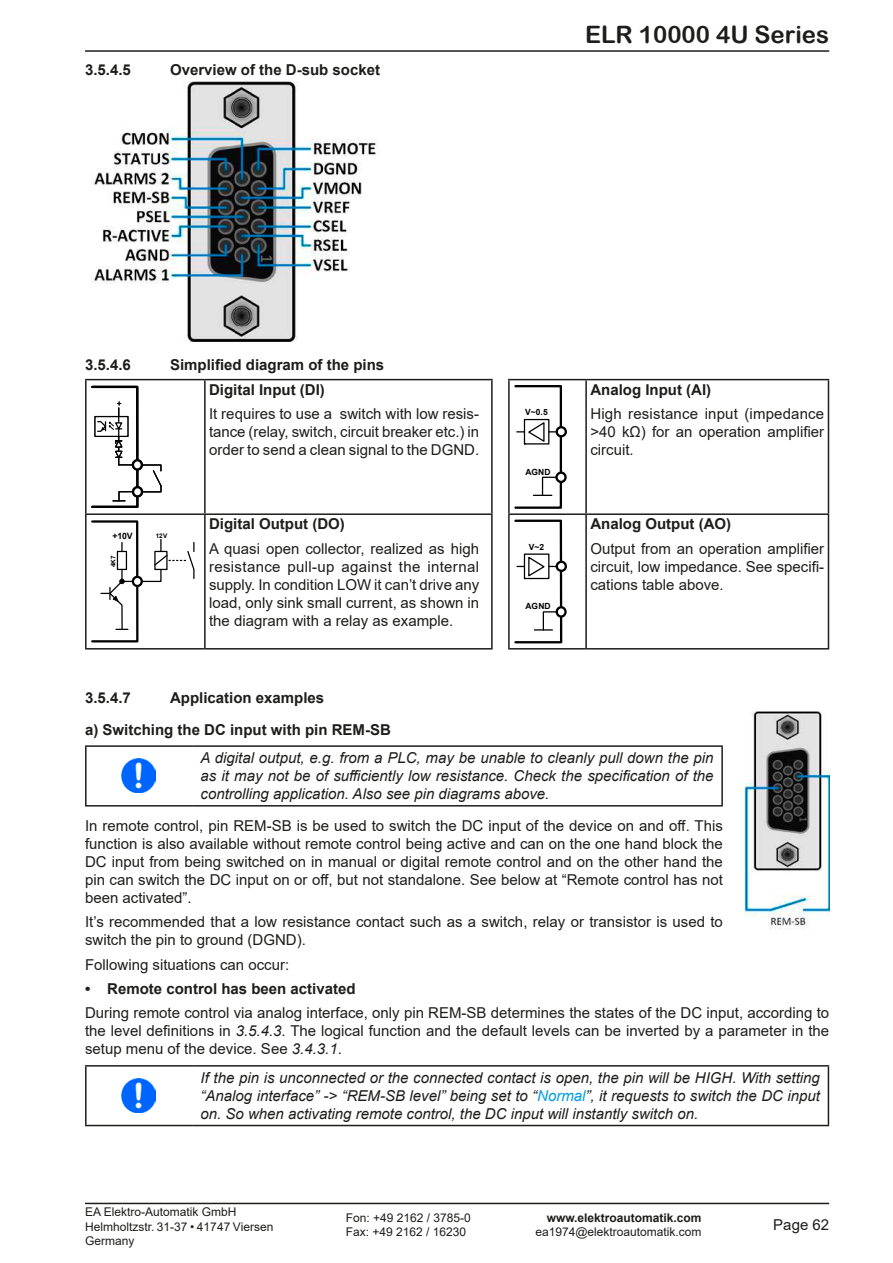
<style>
.page{position:relative;width:893px;height:1263px;background:#fff}
.page>*{position:absolute;margin:0;border:0;box-sizing:border-box;transform-origin:0 0}
.t1{font:24px "Arial Rounded MT Bold";color:#1d1d1b}
.t2{font:15px/18px "Arial";color:#1d1d1b;text-align:justify}
.t3{font:italic 15px/18px "Arial";color:#1d1d1b;text-align:justify}
.t4{font:700 15px/32.2px "Arial";color:#1d1d1b}
.t5{font:12px/14.4px "Arial";color:#1d1d1b}
.t6{font:700 12px "Arial";color:#1d1d1b}
.t7{font:700 8.7px "Arial";color:#000}
.t8{font:700 8.7px "Calibri";color:#000}
.t9{font:700 8.55px "Arial";letter-spacing:-.01em;color:#000}
.t10{font:700 6.3px "Arial";letter-spacing:-.015em;color:#000}
.s1{font-style:italic}
.s2{color:#009fe3}
</style>
<div class="page">
<hr style="left:85px;top:1203px;width:744px;height:1px;background:#1d1d1b">
<hr style="left:85px;top:50px;width:744px;height:2px;background:#1d1d1b">
<img style="left:91px;top:82px;width:286px;height:260px">
<hr style="left:85px;top:379px;width:120px;height:1px;background:#1d1d1b">
<hr style="left:85px;top:380px;width:2px;height:133px;background:#1d1d1b">
<hr style="left:205px;top:379px;width:288px;height:1px;background:#1d1d1b">
<hr style="left:204px;top:380px;width:2px;height:133px;background:#1d1d1b">
<hr style="left:491px;top:380px;width:2px;height:133px;background:#1d1d1b">
<hr style="left:508px;top:379px;width:78px;height:1px;background:#1d1d1b">
<hr style="left:508px;top:380px;width:2px;height:133px;background:#1d1d1b">
<hr style="left:586px;top:379px;width:243px;height:1px;background:#1d1d1b">
<hr style="left:585px;top:380px;width:2px;height:133px;background:#1d1d1b">
<hr style="left:828px;top:380px;width:1px;height:133px;background:#1d1d1b">
<hr style="left:85px;top:513px;width:120px;height:2px;background:#1d1d1b">
<hr style="left:85px;top:515px;width:2px;height:133px;background:#1d1d1b">
<hr style="left:205px;top:513px;width:288px;height:2px;background:#1d1d1b">
<hr style="left:204px;top:515px;width:2px;height:133px;background:#1d1d1b">
<hr style="left:491px;top:515px;width:2px;height:133px;background:#1d1d1b">
<hr style="left:508px;top:513px;width:78px;height:2px;background:#1d1d1b">
<hr style="left:508px;top:515px;width:2px;height:133px;background:#1d1d1b">
<hr style="left:586px;top:513px;width:243px;height:2px;background:#1d1d1b">
<hr style="left:585px;top:515px;width:2px;height:133px;background:#1d1d1b">
<hr style="left:828px;top:515px;width:1px;height:133px;background:#1d1d1b">
<hr style="left:85px;top:648px;width:120px;height:1px;background:#1d1d1b">
<hr style="left:205px;top:648px;width:288px;height:1px;background:#1d1d1b">
<hr style="left:508px;top:648px;width:78px;height:1px;background:#1d1d1b">
<hr style="left:586px;top:648px;width:243px;height:1px;background:#1d1d1b">
<div style="left:91px;top:386px;width:48px;height:122px;border:2px solid #000"></div>
<div style="left:94px;top:416px;width:35px;height:21px;border:1px solid #000"></div>
<hr style="left:118px;top:408px;width:1px;height:57px;background:#000">
<svg style="left:96px;top:420px;width:66px;height:82px"></svg>
<div style="left:524px;top:419px;width:25px;height:25px;border:1px solid #000"></div>
<div style="left:514px;top:385px;width:48px;height:124px;border:2px solid #000"></div>
<div style="left:557px;top:427px;width:9px;height:9px;background:#fff;border-radius:50%"></div>
<div style="left:556px;top:426px;width:11px;height:11px;border:2px solid #000;border-radius:50%"></div>
<svg style="left:517px;top:420px;width:44px;height:24px"></svg>
<svg style="left:556px;top:473px;width:9px;height:9px"></svg>
<div style="left:555px;top:471px;width:12px;height:12px;border:2px solid #000;border-radius:50%"></div>
<svg style="left:533px;top:476px;width:24px;height:20px"></svg>
<div style="left:91px;top:520px;width:47px;height:122px;border:2px solid #000"></div>
<svg style="left:101px;top:539px;width:94px;height:92px"></svg>
<div style="left:524px;top:553px;width:25px;height:26px;border:1px solid #000"></div>
<div style="left:514px;top:520px;width:48px;height:123px;border:2px solid #000"></div>
<div style="left:557px;top:562px;width:9px;height:9px;background:#fff;border-radius:50%"></div>
<div style="left:556px;top:561px;width:11px;height:11px;border:2px solid #000;border-radius:50%"></div>
<svg style="left:517px;top:555px;width:44px;height:24px"></svg>
<svg style="left:557px;top:607px;width:8px;height:9px"></svg>
<div style="left:556px;top:606px;width:11px;height:12px;border:2px solid #000;border-radius:50%"></div>
<svg style="left:534px;top:611px;width:24px;height:20px"></svg>
<hr style="left:85px;top:747px;width:2px;height:58px;background:#1d1d1b">
<hr style="left:721px;top:747px;width:2px;height:58px;background:#1d1d1b">
<hr style="left:85px;top:745px;width:107px;height:2px;background:#1d1d1b">
<hr style="left:192px;top:745px;width:531px;height:2px;background:#1d1d1b">
<hr style="left:85px;top:805px;width:107px;height:1px;background:#1d1d1b">
<hr style="left:192px;top:805px;width:531px;height:1px;background:#1d1d1b">
<img style="left:122px;top:759px;width:34px;height:34px">
<img style="left:745px;top:711px;width:84px;height:219px">
<hr style="left:85px;top:1066px;width:2px;height:59px;background:#1d1d1b">
<hr style="left:828px;top:1066px;width:1px;height:59px;background:#1d1d1b">
<hr style="left:85px;top:1065px;width:107px;height:1px;background:#1d1d1b">
<hr style="left:192px;top:1065px;width:637px;height:1px;background:#1d1d1b">
<hr style="left:85px;top:1125px;width:107px;height:1px;background:#1d1d1b">
<hr style="left:192px;top:1125px;width:637px;height:1px;background:#1d1d1b">
<img style="left:122px;top:1079px;width:34px;height:34px">
<p class="t4" style="left:85px;top:53px;width:47px">3.5.4.5</p>
<p class="t4" style="left:170px;top:53px;width:212px">Overview of the D-sub socket</p>
<h1 class="t1" style="left:585px;top:20px;width:246px">ELR 10000 4U Series</h1>
<p class="t4" style="left:85px;top:349px;width:47px">3.5.4.6</p>
<p class="t4" style="left:170px;top:349px;width:216px">Simplified diagram of the pins</p>
<p class="t8" style="left:117px;top:397px;width:6px">+</p>
<p class="t4" style="left:209px;top:374px;width:117px">Digital Input (DI)</p>
<p class="t2" style="left:209px;top:405px;width:272px">It requires to use a switch with low resis&shy;tance (relay, switch, circuit breaker etc.) in order to send a clean signal to the DGND.</p>
<p class="t9" style="left:525px;top:406px;width:24px">V~0.5</p>
<p class="t9" style="left:526px;top:465px;width:26px">AGND</p>
<p class="t7" style="left:113px;top:530px;width:22px">+10V</p>
<p class="t10" style="left:156px;top:531px;width:13px">12V</p>
<p class="t10" style="left:109px;top:567px;width:13px;rotate:-90deg">4K7</p>
<p class="t4" style="left:209px;top:508px;width:137px">Digital Output (DO)</p>
<p class="t2" style="left:209px;top:539px;width:272px">A quasi open collector, realized as high resistance pull-up against the internal supply. In condition LOW it can’t drive any load, only sink small current, as shown in the diagram with a relay as example.</p>
<p class="t9" style="left:529px;top:541px;width:17px">V~2</p>
<p class="t9" style="left:526px;top:600px;width:26px">AGND</p>
<p class="t4" style="left:590px;top:374px;width:122px">Analog Input (AI)</p>
<p class="t2" style="left:590px;top:405px;width:235px">High resistance input (impedance &gt;40 kΩ) for an operation amplifier circuit.</p>
<p class="t4" style="left:590px;top:508px;width:142px">Analog Output (AO)</p>
<p class="t2" style="left:590px;top:539px;width:235px">Output from an operation amplifier circuit, low impedance. See specifi&shy;cations table above.</p>
<p class="t4" style="left:85px;top:681px;width:47px">3.5.4.7</p>
<p class="t4" style="left:85px;top:681px;width:307px;text-indent:85px">Application examples<br>a) Switching the DC input with pin REM-SB</p>
<p class="t3" style="left:201px;top:749px;width:514px">A digital output, e.g. from a PLC, may be unable to cleanly pull down the pin as it may not be of sufficiently low resistance. Check the specification of the controlling application. Also see pin diagrams above.</p>
<p class="t2" style="left:85px;top:816px;width:639px">In remote control, pin REM-SB is be used to switch the DC input of the device on and off. This function is also available without remote control being active and can on the one hand block the DC input from being switched on in manual or digital remote control and on the other hand the pin can switch the DC input on or off, but not standalone. See below at “Remote control has not been activated”.</p>
<p class="t2" style="left:85px;top:913px;width:639px">It’s recommended that a low resistance contact such as a switch, relay or transistor is used to switch the pin to ground (DGND).</p>
<p class="t2" style="left:85px;top:955px;width:206px">Following situations can occur:</p>
<p class="t4" style="left:85px;top:973px;width:272px">• Remote control has been activated</p>
<p class="t2" style="left:85px;top:1004px;width:746px">During remote control via analog interface, only pin REM-SB determines the states of the DC input, according to the level definitions in <span class="s1">3.5.4.3</span>. The logical function and the default levels can be inverted by a parameter in the setup menu of the device. See <span class="s1">3.4.3.1</span>.</p>
<p class="t3" style="left:201px;top:1069px;width:621px">If the pin is unconnected or the connected contact is open, the pin will be HIGH. With setting “Analog interface” -&gt; “REM-SB level” being set to “<span class="s2">Normal</span>”, it requests to switch the DC input on. So when activating remote control, the DC input will instantly switch on.</p>
<p class="t5" style="left:85px;top:1205px;width:190px">EA Elektro-Automatik GmbH<br>Helmholtzstr. 31-37 • 41747 Viersen<br>Germany</p>
<p class="t5" style="left:346px;top:1210px;width:127px">Fon: +49 2162 / 3785-0<br>Fax: +49 2162 / 16230</p>
<p class="t6" style="left:547px;top:1209px;width:156px">www.elektroautomatik.com</p>
<p class="t5" style="left:535px;top:1225px;width:168px">ea1974@elektroautomatik.com</p>
<p class="t2" style="left:773px;top:1216px;width:57px">Page 62</p>
</div>
